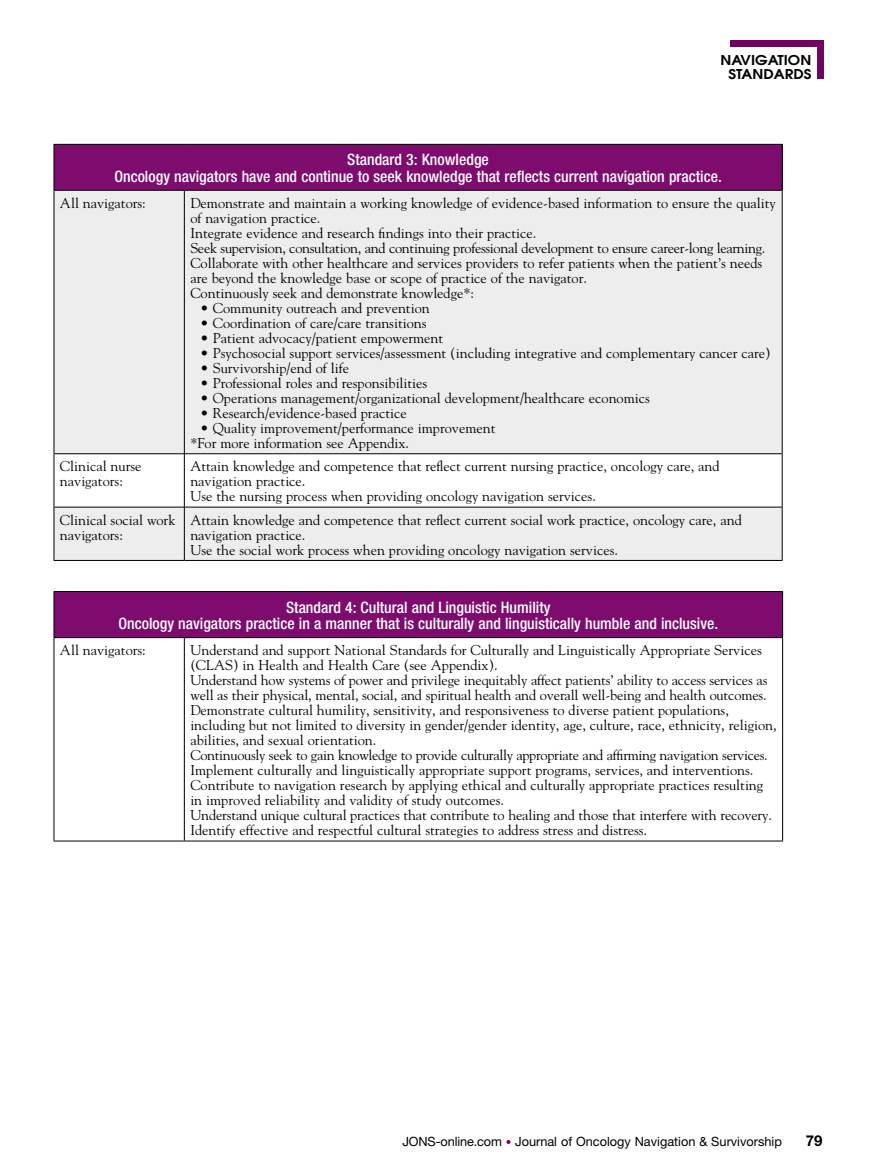
<style>
.page{position:relative;width:878px;height:1175px;background:#fff}
.page>*{position:absolute;margin:0;border:0;box-sizing:border-box;transform-origin:0 0}
.t1{font:500 condensed 15.75px/16.5px "Helvetica Neue";color:#fff;text-align:center}
.t2{font:700 15px "Helvetica Neue";color:#000}
.t3{font:14.25px/15px "Goudy";color:#000}
.t4{font:600 13.5px/14.2px "Avant Garde";color:#000;text-align:center;scale:1.1 1}
.t5{font:12.75px "Helvetica Neue";color:#000}
.s1{font-size:11.25px;color:#710162}
</style>
<div class="page">
<div style="left:730px;top:40px;width:94px;height:7px;background:#710162"></div>
<div style="left:817px;top:40px;width:7px;height:39px;background:#710162"></div>
<div style="left:54px;top:144px;width:728px;height:46px;background:#7e0c6e"></div>
<svg style="left:55px;top:191px;width:726px;height:369px;background:#efefef"></svg>
<hr style="left:54px;top:191px;width:1px;height:263px;background:#000">
<hr style="left:781px;top:191px;width:1px;height:263px;background:#000">
<hr style="left:54px;top:454px;width:1px;height:53px;background:#000">
<hr style="left:781px;top:454px;width:1px;height:53px;background:#000">
<hr style="left:54px;top:507px;width:1px;height:53px;background:#000">
<hr style="left:781px;top:507px;width:1px;height:53px;background:#000">
<hr style="left:54px;top:560px;width:130px;height:1px;background:#000">
<hr style="left:184px;top:560px;width:598px;height:1px;background:#000">
<hr style="left:184px;top:191px;width:1px;height:262px;background:#000">
<hr style="left:54px;top:453px;width:130px;height:1px;background:#000">
<hr style="left:184px;top:453px;width:597px;height:1px;background:#000">
<hr style="left:184px;top:454px;width:1px;height:53px;background:#000">
<hr style="left:54px;top:507px;width:130px;height:1px;background:#000">
<hr style="left:184px;top:507px;width:597px;height:1px;background:#000">
<hr style="left:184px;top:507px;width:1px;height:53px;background:#000">
<hr style="left:54px;top:144px;width:130px;height:1px;background:#000">
<hr style="left:54px;top:145px;width:1px;height:45px;background:#000">
<hr style="left:184px;top:144px;width:598px;height:1px;background:#000">
<hr style="left:781px;top:145px;width:1px;height:45px;background:#000">
<hr style="left:54px;top:190px;width:130px;height:1px;background:#000">
<hr style="left:184px;top:190px;width:598px;height:1px;background:#000">
<div style="left:54px;top:591px;width:728px;height:46px;background:#7e0c6e"></div>
<hr style="left:54px;top:591px;width:130px;height:1px;background:#000">
<hr style="left:54px;top:592px;width:1px;height:45px;background:#000">
<hr style="left:184px;top:591px;width:599px;height:1px;background:#000">
<hr style="left:782px;top:592px;width:1px;height:45px;background:#000">
<hr style="left:54px;top:637px;width:130px;height:1px;background:#000">
<hr style="left:54px;top:638px;width:1px;height:202px;background:#000">
<hr style="left:184px;top:637px;width:599px;height:1px;background:#000">
<hr style="left:782px;top:638px;width:1px;height:202px;background:#000">
<hr style="left:54px;top:840px;width:130px;height:1px;background:#000">
<hr style="left:184px;top:840px;width:599px;height:1px;background:#000">
<hr style="left:184px;top:638px;width:1px;height:202px;background:#000">
<p class="t4" style="left:720px;top:52px;width:84px">NAVIGATION<br>STANDARDS</p>
<p class="t1" style="left:114px;top:151px;width:609px">Standard 3: Knowledge<br>Oncology navigators have and continue to seek knowledge that reflects current navigation practice.</p>
<p class="t3" style="left:60px;top:195px;width:87px">All navigators:</p>
<p class="t3" style="left:190px;top:195px;width:587px">Demonstrate and maintain a working knowledge of evidence-based information to ensure the quality of navigation practice.<br>Integrate evidence and research findings into their practice.<br>Seek supervision, consultation, and continuing professional development to ensure career-long learning.<br>Collaborate with other healthcare and services providers to refer patients when the patient’s needs are beyond the knowledge base or scope of practice of the navigator.<br>Continuously seek and demonstrate knowledge*:</p>
<p class="t3" style="left:200px;top:300px;width:231px">• Community outreach and prevention</p>
<p class="t3" style="left:200px;top:315px;width:228px">• Coordination of care/care transitions</p>
<p class="t3" style="left:200px;top:330px;width:244px">• Patient advocacy/patient empowerment</p>
<p class="t3" style="left:200px;top:345px;width:572px">• Psychosocial support services/assessment (including integrative and complementary cancer care)</p>
<p class="t3" style="left:200px;top:360px;width:150px">• Survivorship/end of life</p>
<p class="t3" style="left:200px;top:375px;width:228px">• Professional roles and responsibilities</p>
<p class="t3" style="left:200px;top:390px;width:451px">• Operations management/organizational development/healthcare economics</p>
<p class="t3" style="left:200px;top:405px;width:208px">• Research/evidence-based practice</p>
<p class="t3" style="left:190px;top:420px;width:306px;text-indent:10px">• Quality improvement/performance improvement *For more information see Appendix.</p>
<p class="t3" style="left:60px;top:458px;width:83px">Clinical nurse navigators:</p>
<p class="t3" style="left:190px;top:458px;width:531px">Attain knowledge and competence that reflect current nursing practice, oncology care, and navigation practice.<br>Use the nursing process when providing oncology navigation services.</p>
<p class="t3" style="left:60px;top:512px;width:117px">Clinical social work navigators:</p>
<p class="t3" style="left:190px;top:512px;width:553px">Attain knowledge and competence that reflect current social work practice, oncology care, and navigation practice.<br>Use the social work process when providing oncology navigation services.</p>
<p class="t1" style="left:118px;top:598px;width:601px">Standard 4: Cultural and Linguistic Humility<br>Oncology navigators practice in a manner that is culturally and linguistically humble and inclusive.</p>
<p class="t3" style="left:60px;top:642px;width:87px">All navigators:</p>
<p class="t3" style="left:190px;top:642px;width:587px">Understand and support National Standards for Culturally and Linguistically Appropriate Services (CLAS) in Health and Health Care (see Appendix).<br>Understand how systems of power and privilege inequitably affect patients’ ability to access services as well as their physical, mental, social, and spiritual health and overall well-being and health outcomes.<br>Demonstrate cultural humility, sensitivity, and responsiveness to diverse patient populations, including but not limited to diversity in gender/gender identity, age, culture, race, ethnicity, religion, abilities, and sexual orientation.<br>Continuously seek to gain knowledge to provide culturally appropriate and affirming navigation services.<br>Implement culturally and linguistically appropriate support programs, services, and interventions.<br>Contribute to navigation research by applying ethical and culturally appropriate practices resulting in improved reliability and validity of study outcomes.<br>Understand unique cultural practices that contribute to healing and those that interfere with recovery.<br>Identify effective and respectful cultural strategies to address stress and distress.</p>
<p class="t5" style="left:402px;top:1134px;width:381px">JONS-online.com <span class="s1">•</span> Journal of Oncology Navigation &amp; Survivorship</p>
<p class="t2" style="left:805px;top:1131px;width:18px">79</p>
</div>
